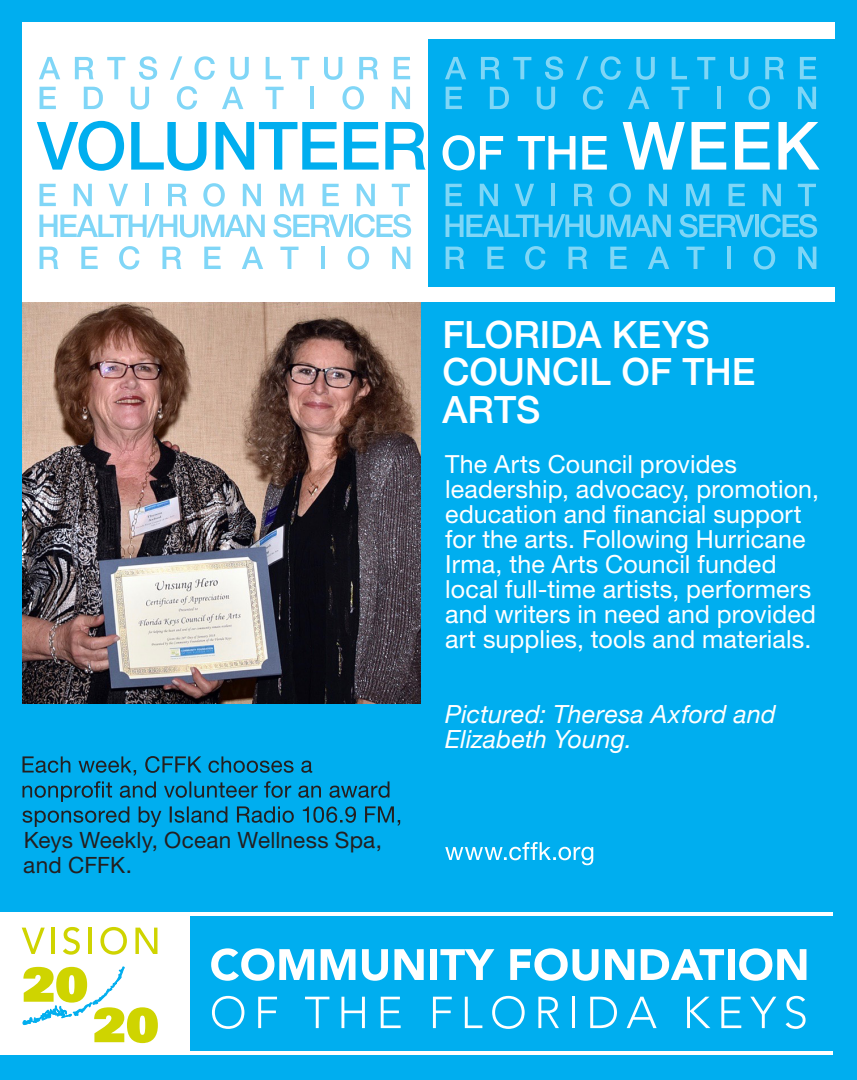
<style>
.page{position:relative;width:857px;height:1080px;background:#00aeef}
.page>*{position:absolute;margin:0;border:0;box-sizing:border-box;transform-origin:0 0}
.t1{font:500 37.5px/37.5px "Helvetica Neue";color:#fff}
.t2{font:25px/25px "Helvetica Neue";letter-spacing:.005em;color:#fff}
.t3{font:italic 25px/25px "Helvetica Neue";letter-spacing:.01em;color:#fff}
.t4{font:22.5px/25px "Helvetica Neue";letter-spacing:.01em;color:#231f20}
</style>
<div class="page">
<svg style="left:22px;top:756px;width:378px;height:71px"></svg>
<div style="left:0;top:911px;width:832px;height:147px;background:#fff"></div>
<svg style="left:23px;top:967px;width:135px;height:76px"></svg>
<svg style="left:22px;top:928px;width:23px;height:26px"></svg>
<hr style="left:51px;top:928px;width:4px;height:26px;background:#cfd400">
<svg style="left:63px;top:927px;width:17px;height:28px"></svg>
<hr style="left:88px;top:928px;width:4px;height:26px;background:#cfd400">
<svg style="left:100px;top:927px;width:27px;height:28px"></svg>
<svg style="left:135px;top:928px;width:22px;height:26px"></svg>
<div style="left:191px;top:916px;width:641px;height:135px;background:#00aeef"></div>
<svg style="left:211px;top:948px;width:103px;height:33px"></svg>
<svg style="left:321px;top:949px;width:34px;height:31px"></svg>
<svg style="left:362px;top:949px;width:26px;height:32px"></svg>
<svg style="left:394px;top:949px;width:30px;height:31px"></svg>
<div style="left:430px;top:949px;width:7px;height:31px;background:#fff"></div>
<svg style="left:440px;top:949px;width:54px;height:31px"></svg>
<svg style="left:510px;top:948px;width:88px;height:33px"></svg>
<svg style="left:605px;top:949px;width:29px;height:31px"></svg>
<svg style="left:641px;top:949px;width:83px;height:31px"></svg>
<div style="left:727px;top:949px;width:7px;height:31px;background:#fff"></div>
<svg style="left:739px;top:948px;width:67px;height:33px"></svg>
<svg style="left:212px;top:996px;width:32px;height:33px"></svg>
<svg style="left:258px;top:997px;width:19px;height:31px"></svg>
<svg style="left:305px;top:997px;width:24px;height:31px"></svg>
<svg style="left:341px;top:997px;width:24px;height:31px"></svg>
<svg style="left:381px;top:997px;width:20px;height:31px"></svg>
<svg style="left:433px;top:997px;width:19px;height:31px"></svg>
<svg style="left:465px;top:997px;width:17px;height:31px"></svg>
<svg style="left:492px;top:996px;width:33px;height:33px"></svg>
<svg style="left:538px;top:997px;width:21px;height:31px"></svg>
<hr style="left:572px;top:997px;width:3px;height:31px;background:#fff">
<svg style="left:590px;top:997px;width:27px;height:31px"></svg>
<svg style="left:627px;top:997px;width:29px;height:31px"></svg>
<svg style="left:687px;top:997px;width:23px;height:31px"></svg>
<svg style="left:721px;top:997px;width:20px;height:31px"></svg>
<svg style="left:750px;top:997px;width:26px;height:31px"></svg>
<svg style="left:785px;top:996px;width:20px;height:33px"></svg>
<hr style="left:0;top:911px;width:832px;height:2px;background:#00aeef">
<hr style="left:0;top:1055px;width:832px;height:3px;background:#00aeef">
<svg style="left:445px;top:842px;width:148px;height:23px"></svg>
<img style="left:22px;top:302px;width:399px;height:401px">
<div style="left:22px;top:22px;width:812px;height:280px;background:#fff"></div>
<div style="left:428px;top:40px;width:406px;height:247px;background:#00aeef"></div>
<svg style="left:40px;top:247px;width:18px;height:22px"></svg>
<svg style="left:81px;top:247px;width:17px;height:22px"></svg>
<svg style="left:119px;top:246px;width:20px;height:24px"></svg>
<svg style="left:162px;top:247px;width:19px;height:22px"></svg>
<svg style="left:204px;top:247px;width:17px;height:22px"></svg>
<svg style="left:242px;top:247px;width:21px;height:22px"></svg>
<svg style="left:280px;top:247px;width:18px;height:22px"></svg>
<hr style="left:321px;top:247px;width:3px;height:22px;background:#00aeef">
<svg style="left:348px;top:246px;width:21px;height:24px"></svg>
<svg style="left:392px;top:247px;width:18px;height:22px"></svg>
<svg style="left:445px;top:247px;width:19px;height:22px"></svg>
<svg style="left:487px;top:247px;width:17px;height:22px"></svg>
<svg style="left:525px;top:246px;width:20px;height:24px"></svg>
<svg style="left:568px;top:247px;width:19px;height:22px"></svg>
<svg style="left:610px;top:247px;width:17px;height:22px"></svg>
<svg style="left:648px;top:247px;width:21px;height:22px"></svg>
<svg style="left:686px;top:247px;width:18px;height:22px"></svg>
<svg style="left:727px;top:247px;width:3px;height:22px"></svg>
<svg style="left:754px;top:246px;width:21px;height:24px"></svg>
<svg style="left:798px;top:247px;width:18px;height:22px"></svg>
<svg style="left:39px;top:214px;width:226px;height:24px"></svg>
<svg style="left:273px;top:214px;width:75px;height:24px"></svg>
<hr style="left:349px;top:215px;width:4px;height:22px;background:#80d6f7">
<svg style="left:354px;top:214px;width:57px;height:24px"></svg>
<svg style="left:445px;top:214px;width:226px;height:24px"></svg>
<svg style="left:679px;top:214px;width:75px;height:24px"></svg>
<hr style="left:755px;top:215px;width:4px;height:22px;background:#7fd6f6">
<svg style="left:760px;top:214px;width:57px;height:24px"></svg>
<svg style="left:40px;top:184px;width:16px;height:22px"></svg>
<svg style="left:74px;top:184px;width:18px;height:22px"></svg>
<svg style="left:109px;top:184px;width:19px;height:22px"></svg>
<hr style="left:145px;top:184px;width:4px;height:22px;background:#80d6f7">
<svg style="left:168px;top:184px;width:19px;height:22px"></svg>
<svg style="left:203px;top:183px;width:22px;height:24px"></svg>
<svg style="left:243px;top:184px;width:18px;height:22px"></svg>
<svg style="left:280px;top:184px;width:23px;height:22px"></svg>
<svg style="left:322px;top:184px;width:17px;height:22px"></svg>
<svg style="left:357px;top:184px;width:18px;height:22px"></svg>
<svg style="left:392px;top:184px;width:18px;height:22px"></svg>
<svg style="left:445px;top:184px;width:17px;height:22px"></svg>
<svg style="left:480px;top:184px;width:18px;height:22px"></svg>
<svg style="left:515px;top:184px;width:19px;height:22px"></svg>
<hr style="left:551px;top:184px;width:4px;height:22px;background:#7fd6f6">
<svg style="left:574px;top:184px;width:19px;height:22px"></svg>
<svg style="left:609px;top:183px;width:22px;height:24px"></svg>
<svg style="left:649px;top:184px;width:18px;height:22px"></svg>
<svg style="left:686px;top:184px;width:23px;height:22px"></svg>
<svg style="left:728px;top:184px;width:17px;height:22px"></svg>
<svg style="left:763px;top:184px;width:18px;height:22px"></svg>
<svg style="left:798px;top:184px;width:18px;height:22px"></svg>
<svg style="left:40px;top:87px;width:16px;height:22px"></svg>
<svg style="left:84px;top:87px;width:19px;height:22px"></svg>
<svg style="left:131px;top:87px;width:18px;height:23px"></svg>
<svg style="left:177px;top:86px;width:20px;height:24px"></svg>
<svg style="left:222px;top:87px;width:21px;height:22px"></svg>
<svg style="left:265px;top:87px;width:19px;height:22px"></svg>
<hr style="left:310px;top:87px;width:4px;height:22px;background:#80d6f7">
<svg style="left:342px;top:86px;width:22px;height:24px"></svg>
<svg style="left:392px;top:87px;width:18px;height:22px"></svg>
<svg style="left:445px;top:87px;width:17px;height:22px"></svg>
<svg style="left:490px;top:87px;width:19px;height:22px"></svg>
<svg style="left:537px;top:87px;width:18px;height:23px"></svg>
<svg style="left:583px;top:86px;width:20px;height:24px"></svg>
<svg style="left:628px;top:87px;width:21px;height:22px"></svg>
<svg style="left:671px;top:87px;width:18px;height:22px"></svg>
<svg style="left:717px;top:87px;width:3px;height:22px"></svg>
<svg style="left:748px;top:86px;width:22px;height:24px"></svg>
<svg style="left:798px;top:87px;width:18px;height:22px"></svg>
<svg style="left:37px;top:121px;width:87px;height:50px"></svg>
<svg style="left:131px;top:122px;width:75px;height:49px"></svg>
<svg style="left:216px;top:122px;width:121px;height:48px"></svg>
<svg style="left:344px;top:122px;width:34px;height:48px"></svg>
<svg style="left:385px;top:122px;width:41px;height:48px"></svg>
<svg style="left:442px;top:135px;width:61px;height:35px"></svg>
<svg style="left:518px;top:136px;width:57px;height:34px"></svg>
<svg style="left:582px;top:136px;width:25px;height:34px"></svg>
<svg style="left:622px;top:122px;width:63px;height:48px"></svg>
<svg style="left:691px;top:122px;width:35px;height:48px"></svg>
<svg style="left:735px;top:122px;width:35px;height:48px"></svg>
<svg style="left:778px;top:122px;width:41px;height:48px"></svg>
<svg style="left:39px;top:57px;width:21px;height:22px"></svg>
<svg style="left:75px;top:57px;width:19px;height:22px"></svg>
<svg style="left:107px;top:57px;width:18px;height:22px"></svg>
<svg style="left:139px;top:56px;width:18px;height:24px"></svg>
<svg style="left:170px;top:56px;width:12px;height:24px"></svg>
<svg style="left:194px;top:56px;width:21px;height:24px"></svg>
<svg style="left:230px;top:57px;width:19px;height:23px"></svg>
<svg style="left:266px;top:57px;width:15px;height:22px"></svg>
<svg style="left:291px;top:57px;width:18px;height:22px"></svg>
<svg style="left:324px;top:57px;width:18px;height:23px"></svg>
<svg style="left:359px;top:57px;width:19px;height:22px"></svg>
<svg style="left:394px;top:57px;width:16px;height:22px"></svg>
<svg style="left:445px;top:57px;width:21px;height:22px"></svg>
<svg style="left:481px;top:57px;width:19px;height:22px"></svg>
<svg style="left:513px;top:57px;width:18px;height:22px"></svg>
<svg style="left:545px;top:56px;width:18px;height:24px"></svg>
<svg style="left:576px;top:56px;width:12px;height:24px"></svg>
<svg style="left:600px;top:56px;width:21px;height:24px"></svg>
<svg style="left:636px;top:57px;width:19px;height:23px"></svg>
<svg style="left:672px;top:57px;width:15px;height:22px"></svg>
<svg style="left:697px;top:57px;width:18px;height:22px"></svg>
<svg style="left:730px;top:57px;width:18px;height:23px"></svg>
<svg style="left:765px;top:57px;width:19px;height:22px"></svg>
<svg style="left:800px;top:57px;width:16px;height:22px"></svg>
<p class="t4" style="left:23px;top:827px;width:360px">Keys Weekly, Ocean Wellness Spa, and CFFK.</p>
<p class="t1" style="left:442px;top:312px;width:314px">FLORIDA KEYS<br>COUNCIL OF THE<br>ARTS</p>
<p class="t2" style="left:445px;top:451px;width:375px">The Arts Council provides leadership, advocacy, promotion, education and financial support for the arts. Following Hurricane<br>Irma, the Arts Council funded</p>
<p class="t2" style="left:445px;top:576px;width:372px">local full-time artists, performers and writers in need and provided art supplies, tools and materials.</p>
<p class="t3" style="left:445px;top:703px;width:332px">Pictured: Theresa Axford and<br>Elizabeth Young.</p>
</div>
